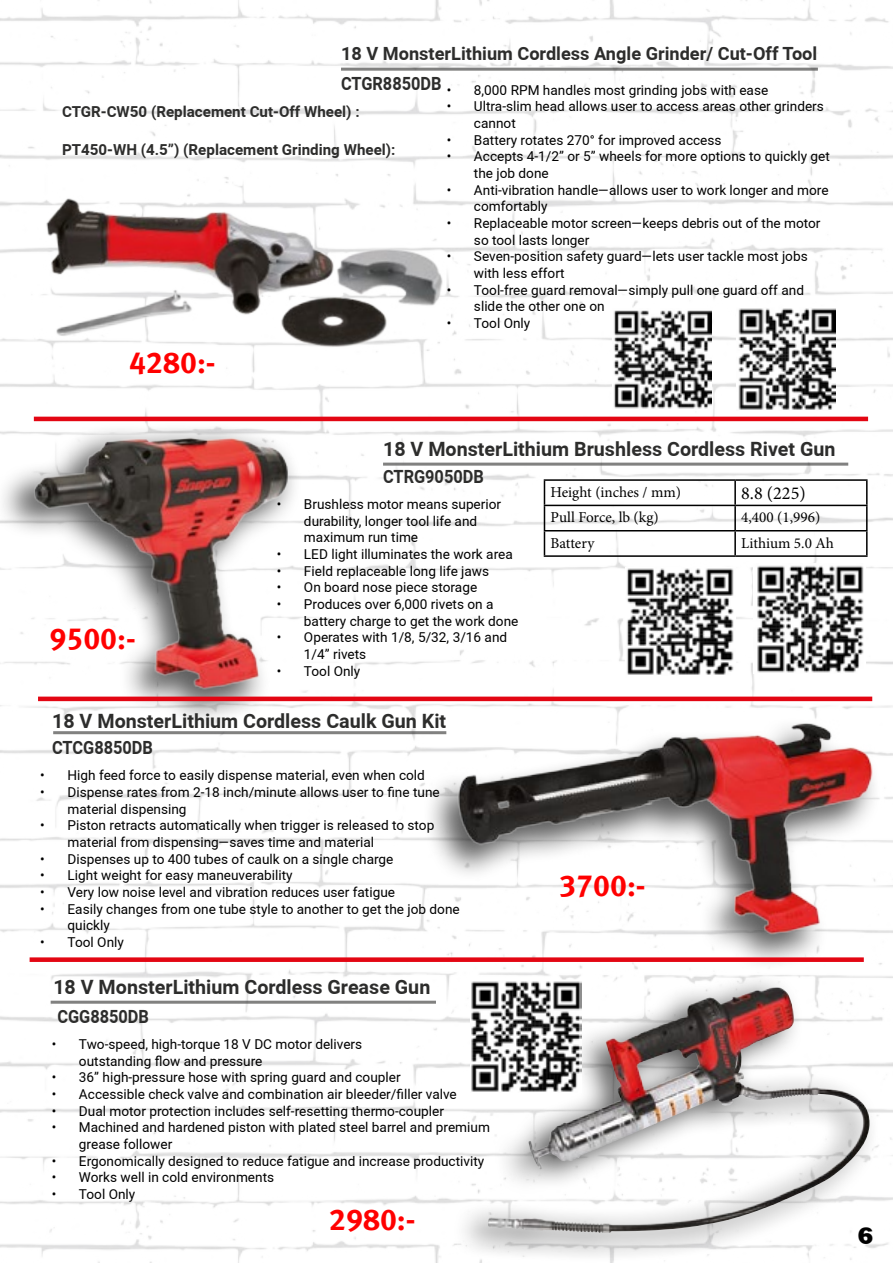
<style>
.page{position:relative;width:893px;height:1263px;background:#fff}
.page>*{position:absolute;margin:0;border:0;box-sizing:border-box;transform-origin:0 0}
.t1{font:30.3px "Meta Bold LF";color:#f00}
.t2{font:800 24.3px "Rockwell";color:#000}
.t3{font:700 19.65px "Roboto";color:#2d2d2c}
.t4{font:700 18.15px/30.3px "Roboto";color:#2d2d2c}
.t5{font:700 18.15px "Roboto";color:#2d2d2c;scale:.9 1}
.t6{font:18.15px "Minion Pro";color:#000}
.t7{font:700 15.15px "Roboto";color:#2d2d2c}
.t8{font:15.15px "Minion Pro";color:#000}
.t9{font:13.65px/16.6px "Roboto";color:#000}
</style>
<div class="page">
<img style="left:0;top:0;width:893px;height:1263px">
<hr style="left:544px;top:479px;width:191px;height:2px;background:#000">
<hr style="left:735px;top:479px;width:133px;height:2px;background:#000">
<hr style="left:734px;top:481px;width:2px;height:24px;background:#000">
<hr style="left:866px;top:481px;width:2px;height:24px;background:#000">
<hr style="left:544px;top:505px;width:191px;height:1px;background:#000">
<hr style="left:735px;top:505px;width:133px;height:1px;background:#000">
<hr style="left:734px;top:506px;width:2px;height:24px;background:#000">
<hr style="left:866px;top:506px;width:2px;height:24px;background:#000">
<hr style="left:544px;top:530px;width:191px;height:1px;background:#000">
<svg style="left:544px;top:481px;width:1px;height:74px"></svg>
<hr style="left:735px;top:530px;width:133px;height:1px;background:#000">
<hr style="left:734px;top:531px;width:2px;height:24px;background:#000">
<hr style="left:866px;top:531px;width:2px;height:24px;background:#000">
<hr style="left:544px;top:555px;width:191px;height:2px;background:#000">
<hr style="left:735px;top:555px;width:133px;height:2px;background:#000">
<hr style="left:383px;top:463px;width:465px;height:3px;background:#2d2d2c">
<hr style="left:34px;top:417px;width:834px;height:4px;background:#e30613">
<div style="left:0;top:422px;width:303px;height:305px;background:#000;opacity:.65"></div>
<img style="left:16px;top:420px;width:299px;height:289px">
<div style="left:423px;top:717px;width:458px;height:255px;background:#000;opacity:.65"></div>
<img style="left:445px;top:647px;width:447px;height:319px">
<hr style="left:53px;top:731px;width:393px;height:3px;background:#2d2d2c">
<hr style="left:38px;top:697px;width:834px;height:4px;background:#e30613">
<div style="left:30px;top:957px;width:834px;height:5px;background:#e30613"></div>
<div style="left:452px;top:972px;width:427px;height:291px;background:#000;opacity:.65"></div>
<img style="left:528px;top:988px;width:242px;height:182px">
<hr style="left:51px;top:1001px;width:385px;height:3px;background:#2d2d2c">
<img style="left:470px;top:980px;width:112px;height:112px">
<img style="left:626px;top:568px;width:109px;height:107px">
<img style="left:753px;top:563px;width:112px;height:111px">
<img style="left:21px;top:128px;width:444px;height:275px">
<hr style="left:341px;top:68px;width:477px;height:3px;background:#2d2d2c">
<img style="left:613px;top:309px;width:99px;height:101px">
<img style="left:737px;top:308px;width:99px;height:103px">
<h3 class="t4" style="left:341px;top:38px;width:478px">18 V MonsterLithium Cordless Angle Grinder/ Cut-Off Tool<br>CTGR8850DB</h3>
<p class="t7" style="left:62px;top:103px;width:299px">CTGR-CW50 (Replacement Cut-Off Wheel) :</p>
<p class="t7" style="left:62px;top:141px;width:335px">PT450-WH (4.5”) (Replacement Grinding Wheel):</p>
<p class="t9" style="left:447px;top:82px;width:323px">• 8,000 RPM handles most grinding jobs with ease</p>
<p class="t9" style="left:474px;top:98px;width:351px;text-indent:-27px">• Ultra-slim head allows user to access areas other grinders cannot</p>
<p class="t9" style="left:447px;top:132px;width:276px">• Battery rotates 270° for improved access</p>
<p class="t9" style="left:474px;top:148px;width:357px;text-indent:-27px">• Accepts 4-1/2” or 5” wheels for more options to quickly get the job done</p>
<p class="t9" style="left:474px;top:182px;width:356px;text-indent:-27px">• Anti-vibration handle—allows user to work longer and more comfortably</p>
<p class="t9" style="left:474px;top:215px;width:348px;text-indent:-27px">• Replaceable motor screen—keeps debris out of the motor so tool lasts longer</p>
<p class="t9" style="left:474px;top:248px;width:335px;text-indent:-27px">• Seven-position safety guard—lets user tackle most jobs with less effort</p>
<p class="t9" style="left:474px;top:282px;width:332px;text-indent:-27px">• Tool-free guard removal—simply pull one guard off and slide the other one on</p>
<p class="t9" style="left:447px;top:315px;width:85px">• Tool Only</p>
<h1 class="t1" style="left:129px;top:344px;width:88px">4280:-</h1>
<h1 class="t1" style="left:49px;top:621px;width:88px">9500:-</h1>
<h3 class="t3" style="left:383px;top:438px;width:454px">18 V MonsterLithium Brushless Cordless Rivet Gun</h3>
<h3 class="t5" style="left:383px;top:466px;width:114px">CTRG9050DB</h3>
<p class="t9" style="left:304px;top:496px;width:199px;text-indent:-27px">• Brushless motor means superior durability, longer tool life and maximum run time</p>
<p class="t9" style="left:277px;top:546px;width:238px">• LED light illuminates the work area</p>
<p class="t9" style="left:277px;top:562px;width:214px">• Field replaceable long life jaws</p>
<p class="t9" style="left:277px;top:579px;width:202px">• On board nose piece storage</p>
<p class="t9" style="left:304px;top:596px;width:216px;text-indent:-27px">• Produces over 6,000 rivets on a battery charge to get the work done</p>
<p class="t9" style="left:304px;top:629px;width:205px;text-indent:-27px">• Operates with 1/8, 5/32, 3/16 and<br>1/4” rivets</p>
<p class="t9" style="left:277px;top:662px;width:85px">• Tool Only</p>
<p class="t8" style="left:550px;top:482px;width:132px">Height (inches / mm)</p>
<h3 class="t6" style="left:741px;top:481px;width:66px">8.8 (225)</h3>
<p class="t8" style="left:550px;top:507px;width:110px">Pull Force, lb (kg)</p>
<p class="t8" style="left:741px;top:507px;width:81px">4,400 (1,996)</p>
<p class="t8" style="left:550px;top:533px;width:45px">Battery</p>
<p class="t8" style="left:741px;top:533px;width:94px">Lithium 5.0 Ah</p>
<h3 class="t3" style="left:52px;top:709px;width:396px">18 V MonsterLithium Cordless Caulk Gun Kit</h3>
<h3 class="t5" style="left:52px;top:737px;width:114px">CTCG8850DB</h3>
<p class="t9" style="left:40px;top:767px;width:386px">• High feed force to easily dispense material, even when cold</p>
<p class="t9" style="left:68px;top:784px;width:374px;text-indent:-27px">• Dispense rates from 2-18 inch/minute allows user to fine tune material dispensing</p>
<p class="t9" style="left:68px;top:817px;width:368px;text-indent:-27px">• Piston retracts automatically when trigger is released to stop material from dispensing—saves time and material</p>
<p class="t9" style="left:40px;top:850px;width:355px">• Dispenses up to 400 tubes of caulk on a single charge</p>
<p class="t9" style="left:40px;top:867px;width:254px">• Light weight for easy maneuverability</p>
<p class="t9" style="left:40px;top:884px;width:356px">• Very low noise level and vibration reduces user fatigue</p>
<p class="t9" style="left:68px;top:900px;width:394px;text-indent:-27px">• Easily changes from one tube style to another to get the job done quickly</p>
<p class="t9" style="left:40px;top:934px;width:85px">• Tool Only</p>
<h3 class="t3" style="left:53px;top:975px;width:379px">18 V MonsterLithium Cordless Grease Gun</h3>
<h3 class="t5" style="left:57px;top:1005px;width:103px">CGG8850DB</h3>
<p class="t9" style="left:79px;top:1036px;width:285px;text-indent:-27px">• Two-speed, high-torque 18 V DC motor delivers outstanding flow and pressure</p>
<p class="t9" style="left:52px;top:1069px;width:350px">• 36” high-pressure hose with spring guard and coupler</p>
<p class="t9" style="left:52px;top:1086px;width:407px">• Accessible check valve and combination air bleeder/filler valve</p>
<p class="t9" style="left:52px;top:1102px;width:394px">• Dual motor protection includes self-resetting thermo-coupler</p>
<p class="t9" style="left:79px;top:1119px;width:413px;text-indent:-27px">• Machined and hardened piston with plated steel barrel and premium grease follower</p>
<p class="t9" style="left:52px;top:1152px;width:434px">• Ergonomically designed to reduce fatigue and increase productivity</p>
<p class="t9" style="left:52px;top:1169px;width:224px">• Works well in cold environments</p>
<p class="t9" style="left:52px;top:1186px;width:85px">• Tool Only</p>
<h1 class="t1" style="left:329px;top:1201px;width:88px">2980:-</h1>
<h1 class="t1" style="left:559px;top:868px;width:88px">3700:-</h1>
<h2 class="t2" style="left:857px;top:1221px;width:18px">6</h2>
</div>
